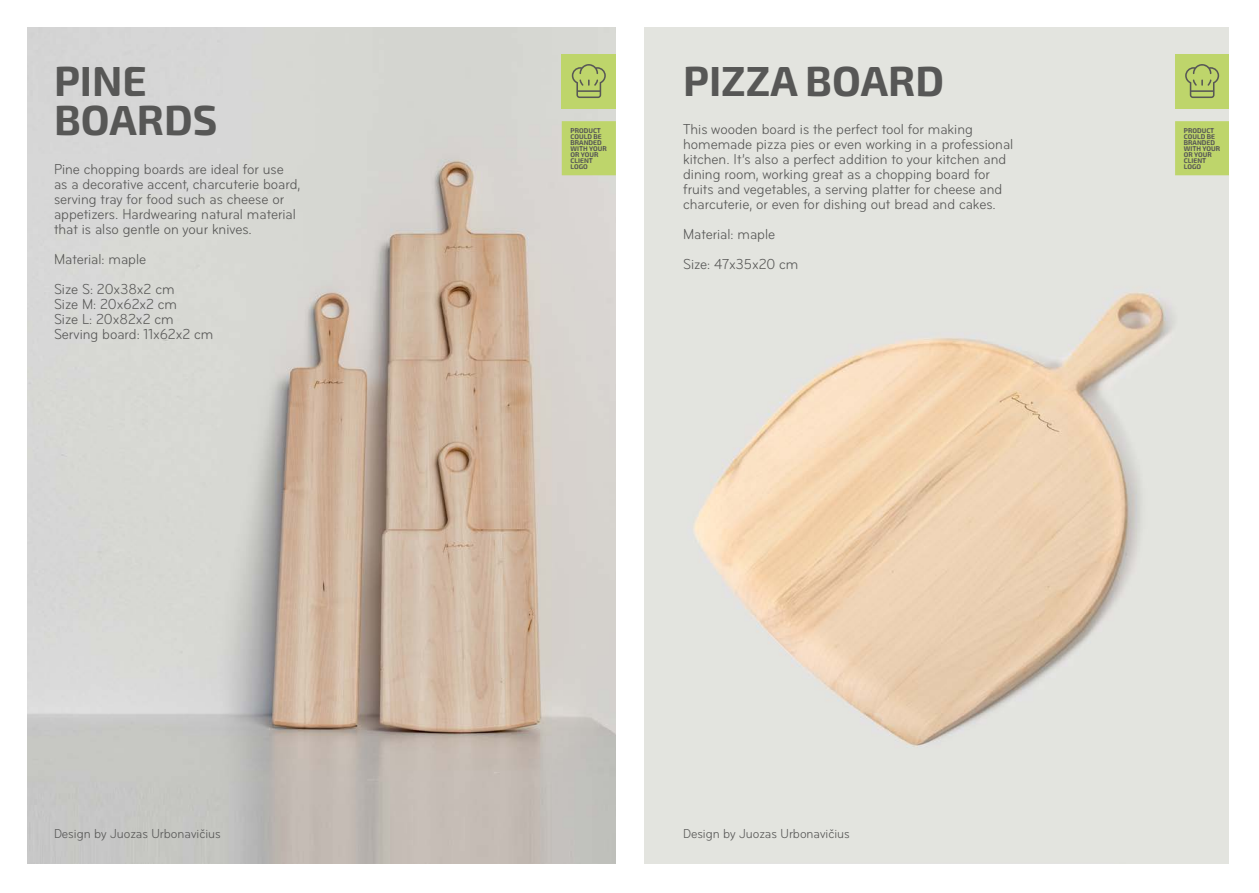
<style>
.page{position:relative;width:1259px;height:893px;background:#fff}
.page>*{position:absolute;margin:0;border:0;box-sizing:border-box;transform-origin:0 0}
.t1{font:700 42px/39px "Exo 2";color:#575756}
.t2{font:condensed 15px/15px "Bryant";color:#575756}
.t3{font:condensed 13.5px "Bryant";color:#575756}
.t4{font:700 6.75px/6px "Exo 2";color:#575756}
</style>
<div class="page">
<img style="left:27px;top:27px;width:589px;height:837px">
<div style="left:562px;top:54px;width:54px;height:54px;background:#bed56b"></div>
<svg style="left:572px;top:64px;width:34px;height:34px"></svg>
<img style="left:644px;top:27px;width:585px;height:837px">
<div style="left:1175px;top:54px;width:54px;height:54px;background:#bed56b"></div>
<svg style="left:1185px;top:64px;width:34px;height:34px"></svg>
<div style="left:1175px;top:121px;width:54px;height:54px;background:#bed56b"></div>
<div style="left:562px;top:121px;width:54px;height:54px;background:#bed56b"></div>
<h1 class="t1" style="left:54px;top:60px;width:165px">PINE<br>BOARDS</h1>
<p class="t2" style="left:54px;top:162px;width:248px">Pine chopping boards are ideal for use as a decorative accent, charcuterie board, serving tray for food such as cheese or appetizers. Hardwearing natural material that is also gentle on your knives.</p>
<p class="t2" style="left:54px;top:244px;width:122px;line-height:30px">Material: maple<br>Size S: 20x38x2 cm</p>
<p class="t2" style="left:54px;top:297px;width:161px">Size M: 20x62x2 cm<br>Size L: 20x82x2 cm<br>Serving board: 11x62x2 cm</p>
<p class="t3" style="left:54px;top:825px;width:168px">Design by Juozas Urbonavičius</p>
<p class="t4" style="left:570px;top:128px;width:38px">PRODUCT<br>COULD BE<br>BRANDED<br>WITH YOUR<br>OR YOUR<br>CLIENT<br>LOGO</p>
<h1 class="t1" style="left:683px;top:60px;width:262px">PIZZA BOARD</h1>
<p class="t2" style="left:683px;top:122px;width:332px">This wooden board is the perfect tool for making homemade pizza pies or even working in a professional kitchen. It’s also a perfect addition to your kitchen and dining room, working great as a chopping board for fruits and vegetables, a serving platter for cheese and charcuterie, or even for dishing out bread and cakes.</p>
<p class="t2" style="left:683px;top:219px;width:117px;line-height:30px">Material: maple<br>Size: 47x35x20 cm</p>
<p class="t4" style="left:1184px;top:128px;width:38px">PRODUCT<br>COULD BE<br>BRANDED<br>WITH YOUR<br>OR YOUR<br>CLIENT<br>LOGO</p>
<p class="t3" style="left:683px;top:825px;width:168px">Design by Juozas Urbonavičius</p>
</div>
